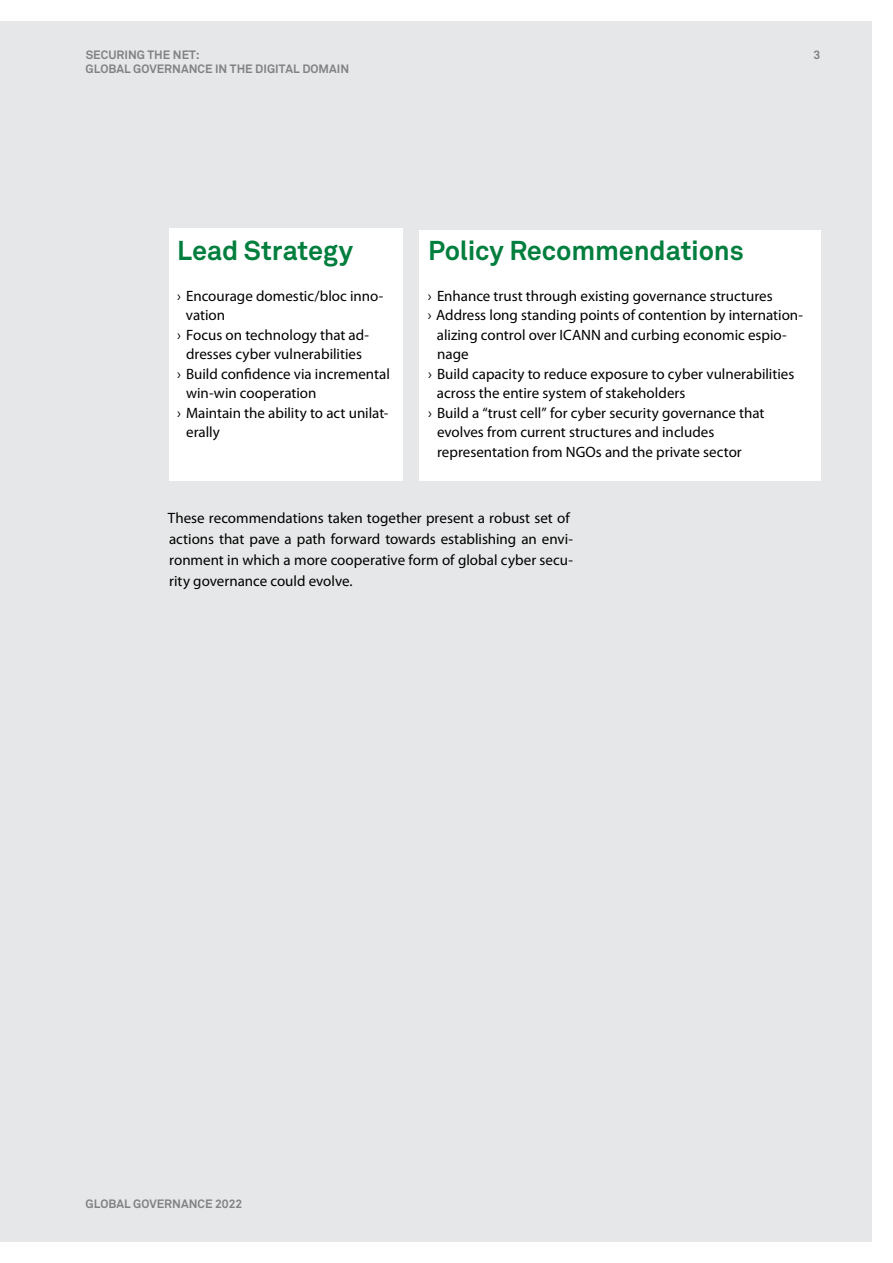
<style>
.page{position:relative;width:893px;height:1263px;background:#fff}
.page>*{position:absolute;margin:0;border:0;box-sizing:border-box;transform-origin:0 0}
.t1{font:700 27px "Akkurat";letter-spacing:-.005em;color:#007e3d}
.t2{font:15px/21px "Myriad Pro";color:#000}
.t3{font:700 12px "Akkurat";color:#808285}
</style>
<div class="page">
<div style="left:0;top:21px;width:872px;height:1221px;background:#e6e7e8"></div>
<div style="left:169px;top:229px;width:234px;height:252px;background:#fff"></div>
<div style="left:420px;top:230px;width:401px;height:251px;background:#fff"></div>
<p class="t3" style="left:86px;top:47px;width:116px">SECURING THE NET:</p>
<p class="t3" style="left:813px;top:47px;width:8px">3</p>
<p class="t3" style="left:86px;top:61px;width:17px">GLOBAL</p>
<p class="t3" style="left:133px;top:61px;width:18px">GOVERNANCE</p>
<p class="t3" style="left:302px;top:61px;width:46px">DOMAIN</p>
<p class="t3" style="left:189px;top:47px;width:8px">T</p>
<p class="t3" style="left:94px;top:61px;width:9px">L</p>
<p class="t3" style="left:141px;top:61px;width:9px">EN</p>
<p class="t3" style="left:215px;top:61px;width:79px">IN THE DIGITALAL</p>
<h1 class="t1" style="left:177px;top:234px;width:177px">LEAD STRATEGY</h1>
<p class="t2" style="left:177px;top:285px;width:208px">› Encourage domestic/bloc inno-</p>
<p class="t2" style="left:186px;top:304px;width:41px">vation</p>
<p class="t2" style="left:177px;top:324px;width:194px">› Focus on technology that ad-</p>
<p class="t2" style="left:186px;top:343px;width:177px">dresses cyber vulnerabilities</p>
<p class="t2" style="left:177px;top:363px;width:214px">› Build confidence via incremental</p>
<p class="t2" style="left:186px;top:382px;width:132px">win-win cooperation</p>
<p class="t2" style="left:177px;top:402px;width:213px">› Maintain the ability to act unilat-</p>
<p class="t2" style="left:186px;top:421px;width:35px">erally</p>
<h1 class="t1" style="left:428px;top:234px;width:317px">POLICY RECOMMENDATIONS</h1>
<p class="t2" style="left:428px;top:285px;width:346px">› Enhance trust through existing governance structures</p>
<p class="t2" style="left:428px;top:304px;width:377px">› Address long standing points of contention by internation-</p>
<p class="t2" style="left:437px;top:324px;width:351px">alizing control over ICANN and curbing economic espio-</p>
<p class="t2" style="left:437px;top:343px;width:33px">nage</p>
<p class="t2" style="left:428px;top:363px;width:368px">› Build capacity to reduce exposure to cyber vulnerabilities</p>
<p class="t2" style="left:437px;top:382px;width:250px">across the entire system of stakeholders</p>
<p class="t2" style="left:428px;top:402px;width:338px">› Build a “trust cell” for cyber security governance that</p>
<p class="t2" style="left:437px;top:421px;width:279px">evolves from current structures and includes</p>
<p class="t2" style="left:437px;top:441px;width:306px">representation from NGOs and the private sector</p>
<p class="t2" style="left:168px;top:507px;width:407px">These recommendations taken together present a robust set of actions that pave a path forward towards establishing an envi&shy;ronment in which a more cooperative form of global cyber secu&shy;rity governance could evolve.</p>
<p class="t3" style="left:86px;top:1196px;width:158px">GLOBAL GOVERNANCE 2022</p>
</div>
